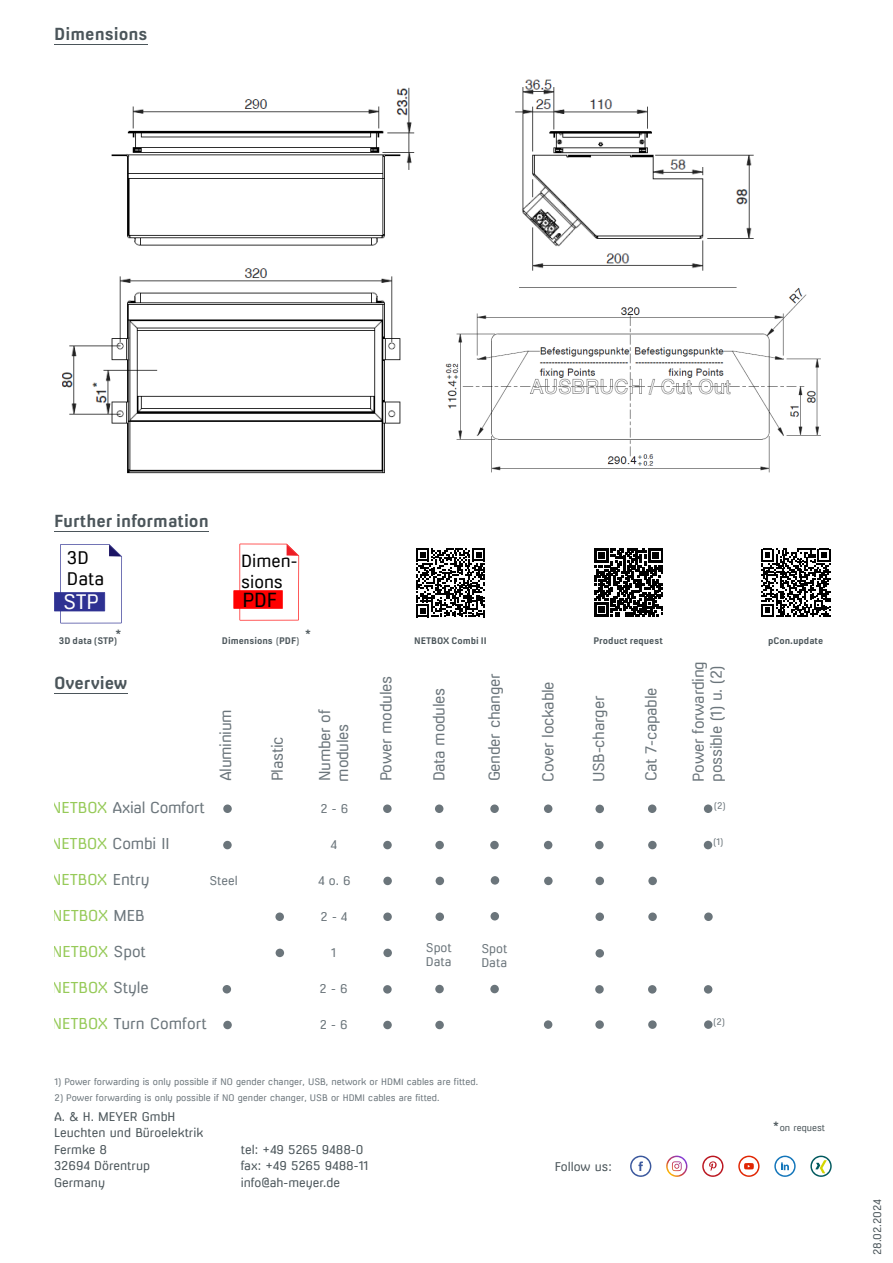
<style>
.page{position:relative;width:893px;height:1263px;background:#fff}
.page>*{position:absolute;margin:0;border:0;box-sizing:border-box;transform-origin:0 0}
.t1{font:19.95px "Milibus Lt";color:#fff}
.t2{font:19.35px "Milibus Lt";color:#000}
.t3{font:17.4px/20.9px "Milibus Lt";color:#000}
.t4{font:16.8px/20.1px "Milibus Lt";color:#000}
.t5{font:700 16.5px "Milibus Rg";color:#4b555a}
.t6{font:15px/18px "Milibus Lt";letter-spacing:-.02em;color:#6b757b}
.t7{font:15px "Milibus Lt";color:#96ca58}
.t8{font:15px "Milibus Lt";color:#6b757b}
.t9{font:12.75px "Milibus Lt";color:#4b555a}
.t10{font:12px/16.5px "Milibus Lt";color:#4b555a}
.t11{font:12px/14.4px "Milibus Lt";color:#6b757b}
.t12{font:10.5px "Milibus Lt";color:#4b555a}
.t13{font:9px/15.1px "Milibus Lt";color:#6b757b}
.t14{font:700 9px "Milibus Rg";color:#4b555a}
.t15{font:9px "Milibus Lt";color:#4b555a}
.s1{color:#96ca58}
.s2{font-family:"Milibus Lt";font-weight:400}
.s3{color:#6b757b}
.s4{font-size:12.75px}
</style>
<div class="page">
<hr style="left:54px;top:44px;width:94px;height:1px;background:#4b555a">
<hr style="left:54px;top:693px;width:74px;height:1px;background:#4b555a">
<hr style="left:54px;top:531px;width:155px;height:1px;background:#4b555a">
<svg style="left:54px;top:544px;width:68px;height:79px"></svg>
<svg style="left:233px;top:544px;width:66px;height:76px"></svg>
<svg style="left:761px;top:548px;width:70px;height:69px"></svg>
<svg style="left:594px;top:548px;width:69px;height:69px"></svg>
<svg style="left:630px;top:1155px;width:21px;height:22px"></svg>
<svg style="left:666px;top:1155px;width:21px;height:22px"></svg>
<svg style="left:702px;top:1155px;width:21px;height:22px"></svg>
<svg style="left:738px;top:1155px;width:22px;height:22px"></svg>
<svg style="left:810px;top:1155px;width:22px;height:22px"></svg>
<svg style="left:774px;top:1155px;width:22px;height:22px"></svg>
<svg style="left:416px;top:548px;width:69px;height:69px"></svg>
<img style="left:63px;top:88px;width:352px;height:386px">
<img style="left:515px;top:79px;width:239px;height:192px">
<img style="left:445px;top:288px;width:376px;height:185px">
<div style="left:223px;top:804px;width:9px;height:9px;background:#6b757b;border-radius:50%"></div>
<div style="left:223px;top:841px;width:9px;height:8px;background:#6b757b;border-radius:50%"></div>
<div style="left:223px;top:1021px;width:9px;height:8px;background:#6b757b;border-radius:50%"></div>
<div style="left:383px;top:949px;width:9px;height:8px;background:#6b757b;border-radius:50%"></div>
<div style="left:383px;top:1021px;width:9px;height:8px;background:#6b757b;border-radius:50%"></div>
<div style="left:383px;top:912px;width:9px;height:9px;background:#6b757b;border-radius:50%"></div>
<div style="left:383px;top:804px;width:9px;height:9px;background:#6b757b;border-radius:50%"></div>
<div style="left:383px;top:877px;width:9px;height:8px;background:#6b757b;border-radius:50%"></div>
<div style="left:383px;top:841px;width:9px;height:8px;background:#6b757b;border-radius:50%"></div>
<div style="left:435px;top:1021px;width:9px;height:8px;background:#6b757b;border-radius:50%"></div>
<div style="left:435px;top:912px;width:9px;height:9px;background:#6b757b;border-radius:50%"></div>
<div style="left:435px;top:804px;width:8px;height:9px;background:#6b757b;border-radius:50%"></div>
<div style="left:436px;top:877px;width:8px;height:8px;background:#6b757b;border-radius:50%"></div>
<div style="left:435px;top:841px;width:9px;height:8px;background:#6b757b;border-radius:50%"></div>
<div style="left:491px;top:912px;width:8px;height:8px;background:#6b757b;border-radius:50%"></div>
<div style="left:490px;top:804px;width:9px;height:9px;background:#6b757b;border-radius:50%"></div>
<div style="left:491px;top:876px;width:8px;height:9px;background:#6b757b;border-radius:50%"></div>
<div style="left:490px;top:841px;width:9px;height:8px;background:#6b757b;border-radius:50%"></div>
<div style="left:544px;top:1020px;width:8px;height:9px;background:#6b757b;border-radius:50%"></div>
<div style="left:544px;top:804px;width:8px;height:9px;background:#6b757b;border-radius:50%"></div>
<div style="left:544px;top:877px;width:9px;height:8px;background:#6b757b;border-radius:50%"></div>
<div style="left:544px;top:841px;width:8px;height:8px;background:#6b757b;border-radius:50%"></div>
<div style="left:595px;top:949px;width:9px;height:8px;background:#6b757b;border-radius:50%"></div>
<div style="left:595px;top:1020px;width:9px;height:9px;background:#6b757b;border-radius:50%"></div>
<div style="left:595px;top:912px;width:9px;height:9px;background:#6b757b;border-radius:50%"></div>
<div style="left:595px;top:805px;width:9px;height:8px;background:#6b757b;border-radius:50%"></div>
<div style="left:595px;top:877px;width:9px;height:8px;background:#6b757b;border-radius:50%"></div>
<div style="left:595px;top:841px;width:9px;height:8px;background:#6b757b;border-radius:50%"></div>
<div style="left:648px;top:1020px;width:9px;height:9px;background:#6b757b;border-radius:50%"></div>
<div style="left:648px;top:912px;width:9px;height:9px;background:#6b757b;border-radius:50%"></div>
<div style="left:648px;top:804px;width:8px;height:9px;background:#6b757b;border-radius:50%"></div>
<div style="left:648px;top:877px;width:9px;height:8px;background:#6b757b;border-radius:50%"></div>
<div style="left:648px;top:841px;width:9px;height:8px;background:#6b757b;border-radius:50%"></div>
<div style="left:704px;top:1020px;width:9px;height:9px;background:#6b757b;border-radius:50%"></div>
<div style="left:704px;top:912px;width:9px;height:9px;background:#6b757b;border-radius:50%"></div>
<div style="left:704px;top:804px;width:8px;height:9px;background:#6b757b;border-radius:50%"></div>
<div style="left:704px;top:841px;width:8px;height:8px;background:#6b757b;border-radius:50%"></div>
<div style="left:276px;top:949px;width:8px;height:8px;background:#6b757b;border-radius:50%"></div>
<div style="left:275px;top:912px;width:9px;height:9px;background:#6b757b;border-radius:50%"></div>
<div style="left:223px;top:985px;width:8px;height:8px;background:#6b757b;border-radius:50%"></div>
<div style="left:383px;top:985px;width:9px;height:8px;background:#6b757b;border-radius:50%"></div>
<div style="left:435px;top:985px;width:9px;height:8px;background:#6b757b;border-radius:50%"></div>
<div style="left:490px;top:985px;width:9px;height:8px;background:#6b757b;border-radius:50%"></div>
<div style="left:595px;top:985px;width:9px;height:8px;background:#6b757b;border-radius:50%"></div>
<div style="left:648px;top:985px;width:8px;height:8px;background:#6b757b;border-radius:50%"></div>
<div style="left:704px;top:985px;width:8px;height:8px;background:#6b757b;border-radius:50%"></div>
<h3 class="t5" style="left:54px;top:24px;width:95px">Dimensions</h3>
<h3 class="t5" style="left:54px;top:511px;width:156px">Further information</h3>
<h3 class="t3" style="left:67px;top:547px;width:39px">3D<br>Data</h3>
<h1 class="t1" style="left:63px;top:590px;width:37px">STP</h1>
<h3 class="t4" style="left:241px;top:551px;width:58px">Dimen&shy;sions</h3>
<h2 class="t2" style="left:242px;top:588px;width:36px">PDF</h2>
<h3 class="t9" style="left:115px;top:627px;width:9px">*</h3>
<h3 class="t9" style="left:304px;top:627px;width:9px">*</h3>
<p class="t14" style="left:59px;top:635px;width:60px">3D data (STP)</p>
<h3 class="t5" style="left:54px;top:673px;width:75px">Overview</h3>
<h3 class="t6" style="left:51px;top:798px;width:155px"><span class="s1">NETBOX</span> Axial Comfort</h3>
<p class="t14" style="left:222px;top:635px;width:79px">Dimensions <span class="s2">(</span>PDF<span class="s2">)</span></p>
<h3 class="t6" style="left:217px;top:781px;width:74px;rotate:-90deg">Aluminium</h3>
<h3 class="t6" style="left:315px;top:781px;width:74px;rotate:-90deg">Number of modules</h3>
<h3 class="t6" style="left:268px;top:781px;width:46px;rotate:-90deg">Plastic</h3>
<h3 class="t11" style="left:320px;top:801px;width:30px">2 - 6</h3>
<h3 class="t6" style="left:51px;top:834px;width:120px"><span class="s1">NETBOX</span> Combi II</h3>
<h3 class="t7" style="left:51px;top:870px;width:100px">NETBOX <span class="s3">Entry</span></h3>
<h3 class="t11" style="left:209px;top:873px;width:30px">Steel</h3>
<h3 class="t7" style="left:52px;top:906px;width:94px">NETBOX <span class="s3">MEB</span></h3>
<h3 class="t7" style="left:52px;top:942px;width:96px">NETBOX <span class="s3">Spot</span></h3>
<h3 class="t11" style="left:331px;top:838px;width:8px">4</h3>
<h3 class="t11" style="left:318px;top:873px;width:34px">4 o. 6</h3>
<h3 class="t11" style="left:321px;top:909px;width:28px">2 - 4</h3>
<h3 class="t11" style="left:331px;top:945px;width:6px">1</h3>
<h3 class="t7" style="left:51px;top:979px;width:99px">NETBOX <span class="s3">Style</span></h3>
<h3 class="t11" style="left:320px;top:981px;width:30px">2 - 6</h3>
<h3 class="t8" style="left:52px;top:1015px;width:157px"><span class="s1">NETBOX</span> Turn Comfort</h3>
<h3 class="t11" style="left:320px;top:1017px;width:30px">2 - 6</h3>
<p class="t14" style="left:414px;top:635px;width:74px">NETBOX Combi II</p>
<h3 class="t6" style="left:377px;top:781px;width:107px;rotate:-90deg">Power modules</h3>
<h3 class="t6" style="left:430px;top:781px;width:95px;rotate:-90deg">Data modules</h3>
<h3 class="t6" style="left:485px;top:781px;width:110px;rotate:-90deg">Gender changer</h3>
<h3 class="t11" style="left:426px;top:940px;width:27px">Spot<br>Data</h3>
<h3 class="t11" style="left:481px;top:941px;width:27px">Spot<br>Data</h3>
<p class="t13" style="left:52px;top:1074px;width:428px">(1) Power forwarding is only possible if NO gender changer, USB, network or HDMI cables are fitted. (2) Power forwarding is only possible if NO gender changer, USB or HDMI cables are fitted.</p>
<h3 class="t10" style="left:54px;top:1108px;width:151px">A. &amp; H. MEYER GmbH<br>Leuchten und Büroelektrik<br>Fermke 8<br>32694 Dörentrup<br>Germany</h3>
<h3 class="t10" style="left:241px;top:1141px;width:129px">tel: +49 5265 9488-0 fax: +49 5265 9488-11 info@ah-meyer.de</h3>
<p class="t14" style="left:594px;top:635px;width:71px">Product request</p>
<p class="t14" style="left:768px;top:635px;width:57px">pCon.update</p>
<h3 class="t6" style="left:539px;top:782px;width:102px;rotate:-90deg">Cover lockable</h3>
<h3 class="t6" style="left:642px;top:781px;width:95px;rotate:-90deg">Cat 7-capable</h3>
<h3 class="t6" style="left:590px;top:782px;width:88px;rotate:-90deg">USB-charger</h3>
<h3 class="t6" style="left:689px;top:781px;width:122px;rotate:-90deg">Power forwarding possible (1) u. (2)</h3>
<p class="t13" style="left:714px;top:798px;width:13px">(2)</p>
<p class="t13" style="left:713px;top:834px;width:11px">(1)</p>
<h3 class="t10" style="left:555px;top:1158px;width:58px">Follow us:</h3>
<p class="t13" style="left:713px;top:1014px;width:13px">(2)</p>
<p class="t15" style="left:773px;top:1122px;width:54px"><span class="s4">*</span>on request</p>
<p class="t12" style="left:871px;top:1255px;width:57px;rotate:-90deg">28.02.2024</p>
</div>
